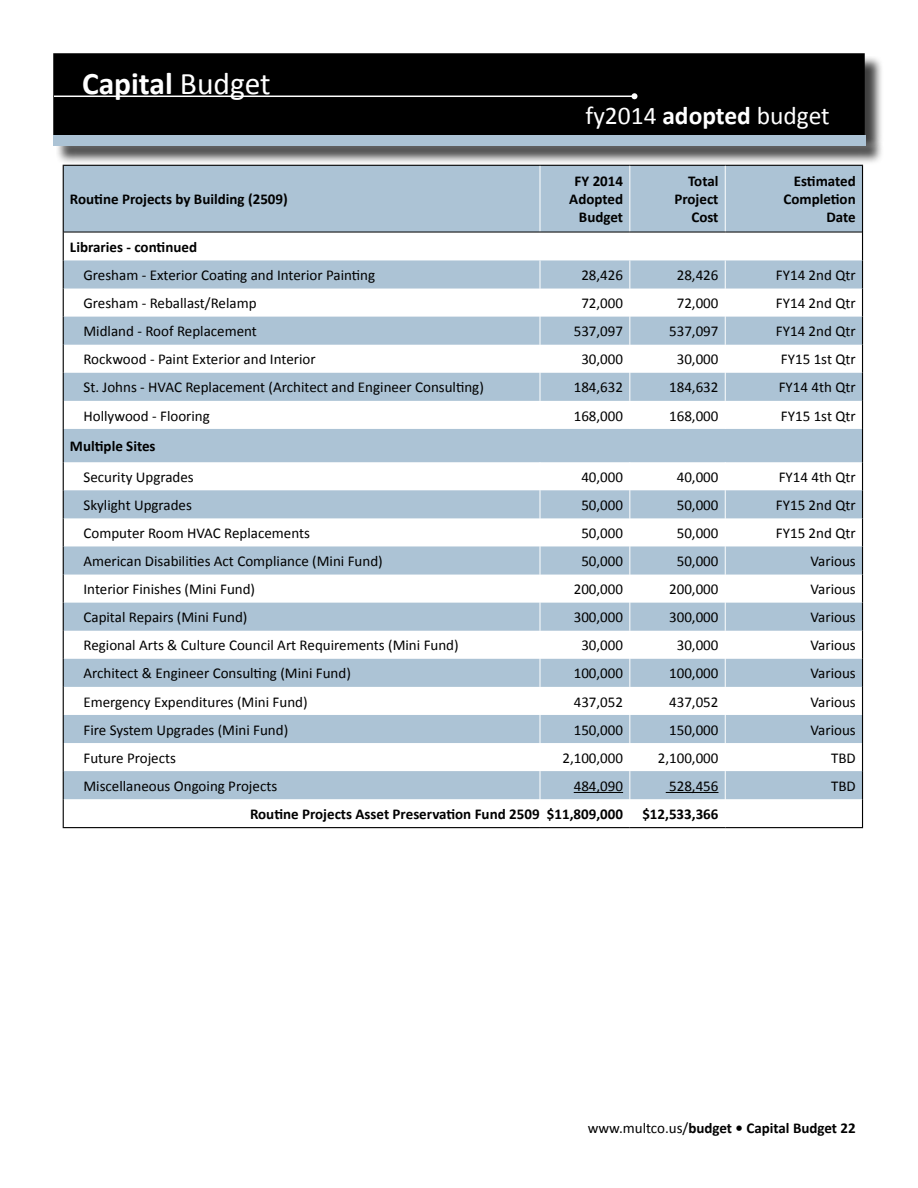
<style>
.page{position:relative;width:918px;height:1188px;background:#fff}
.page>*{position:absolute;margin:0;border:0;box-sizing:border-box;transform-origin:0 0}
.t1{font:700 31.5px "Calibri";color:#fff}
.t2{font:25.5px "Calibri";color:#fff}
.t3{font:15px "Calibri";color:#000}
.t4{font:700 15px/18px "Calibri";color:#000;text-align:right}
.s1{font-weight:400}
.s2{font-weight:700}
</style>
<div class="page">
<div style="left:54px;top:54px;width:810px;height:80px;background:#000"></div>
<div style="left:53px;top:53px;width:812px;height:82px;border:2px solid #000"></div>
<hr style="left:54px;top:96px;width:580px;height:1px;background:#fff">
<svg style="left:632px;top:93px;width:6px;height:6px"></svg>
<div style="left:56px;top:138px;width:828px;height:27px;background:#000;opacity:.75"></div>
<div style="left:53px;top:135px;width:812px;height:10px;background:#acc3d5"></div>
<svg style="left:64px;top:166px;width:798px;height:633px;fill:#acc3d5"></svg>
<hr style="left:63px;top:827px;width:477px;height:1px;background:#000">
<hr style="left:725px;top:827px;width:138px;height:1px;background:#000">
<hr style="left:63px;top:429px;width:1px;height:33px;background:#000">
<svg style="left:63px;top:462px;width:1px;height:365px"></svg>
<svg style="left:862px;top:462px;width:1px;height:365px"></svg>
<hr style="left:862px;top:429px;width:1px;height:33px;background:#000">
<hr style="left:540px;top:827px;width:90px;height:1px;background:#000">
<hr style="left:630px;top:827px;width:95px;height:1px;background:#000">
<svg style="left:540px;top:462px;width:1px;height:337px"></svg>
<svg style="left:629px;top:462px;width:1px;height:337px"></svg>
<svg style="left:725px;top:462px;width:1px;height:337px"></svg>
<hr style="left:63px;top:165px;width:477px;height:1px;background:#000">
<hr style="left:63px;top:166px;width:1px;height:66px;background:#000">
<hr style="left:540px;top:165px;width:90px;height:1px;background:#000">
<hr style="left:630px;top:165px;width:95px;height:1px;background:#000">
<hr style="left:725px;top:165px;width:138px;height:1px;background:#000">
<hr style="left:862px;top:166px;width:1px;height:66px;background:#000">
<hr style="left:540px;top:166px;width:1px;height:66px;background:#fff">
<hr style="left:629px;top:166px;width:1px;height:66px;background:#fff">
<hr style="left:725px;top:166px;width:1px;height:66px;background:#fff">
<hr style="left:64px;top:232px;width:476px;height:1px;background:#000">
<hr style="left:540px;top:232px;width:90px;height:1px;background:#000">
<hr style="left:630px;top:232px;width:95px;height:1px;background:#000">
<hr style="left:725px;top:232px;width:137px;height:1px;background:#000">
<svg style="left:63px;top:232px;width:1px;height:197px"></svg>
<svg style="left:862px;top:232px;width:1px;height:197px"></svg>
<svg style="left:540px;top:260px;width:1px;height:169px"></svg>
<svg style="left:629px;top:260px;width:1px;height:169px"></svg>
<svg style="left:725px;top:260px;width:1px;height:169px"></svg>
<hr style="left:574px;top:792px;width:49px;height:1px;background:#000">
<hr style="left:666px;top:792px;width:53px;height:1px;background:#000">
<h1 class="t1" style="left:82px;top:64px;width:190px">Capital <span class="s1">Budget</span></h1>
<p class="t4" style="left:70px;top:190px;width:219px">Routine Projects by Building (2509)</p>
<h2 class="t2" style="left:585px;top:100px;width:246px">fy2014 <span class="s2">adopted</span> budget</h2>
<p class="t4" style="left:569px;top:172px;width:55px">FY 2014<br>Adopted<br>Budget</p>
<p class="t4" style="left:674px;top:172px;width:46px">Total<br>Project</p>
<p class="t4" style="left:691px;top:208px;width:29px">Cost</p>
<p class="t4" style="left:783px;top:172px;width:74px">Estimated<br>Completion</p>
<p class="t4" style="left:826px;top:208px;width:31px">Date</p>
<p class="t4" style="left:70px;top:237px;width:129px">Libraries - continued</p>
<p class="t3" style="left:83px;top:266px;width:293px">Gresham - Exterior Coating and Interior Painting</p>
<p class="t3" style="left:581px;top:266px;width:43px">28,426</p>
<p class="t3" style="left:677px;top:266px;width:43px">28,426</p>
<p class="t3" style="left:776px;top:266px;width:81px">FY14 2nd Qtr</p>
<p class="t3" style="left:83px;top:294px;width:175px">Gresham - Reballast/Relamp</p>
<p class="t3" style="left:581px;top:294px;width:43px">72,000</p>
<p class="t3" style="left:677px;top:294px;width:43px">72,000</p>
<p class="t3" style="left:776px;top:294px;width:81px">FY14 2nd Qtr</p>
<p class="t3" style="left:83px;top:322px;width:175px">Midland - Roof Replacement</p>
<p class="t3" style="left:574px;top:322px;width:51px">537,097</p>
<p class="t3" style="left:669px;top:322px;width:51px">537,097</p>
<p class="t3" style="left:776px;top:322px;width:81px">FY14 2nd Qtr</p>
<p class="t3" style="left:83px;top:350px;width:234px">Rockwood - Paint Exterior and Interior</p>
<p class="t3" style="left:581px;top:350px;width:43px">30,000</p>
<p class="t3" style="left:677px;top:350px;width:43px">30,000</p>
<p class="t3" style="left:781px;top:350px;width:76px">FY15 1st Qtr</p>
<p class="t3" style="left:83px;top:378px;width:402px">St. Johns - HVAC Replacement (Architect and Engineer Consulting)</p>
<p class="t3" style="left:574px;top:378px;width:51px">184,632</p>
<p class="t3" style="left:669px;top:378px;width:51px">184,632</p>
<p class="t3" style="left:779px;top:378px;width:79px">FY14 4th Qtr</p>
<p class="t3" style="left:83px;top:406px;width:128px">Hollywood - Flooring</p>
<p class="t3" style="left:574px;top:406px;width:51px">168,000</p>
<p class="t3" style="left:669px;top:406px;width:51px">168,000</p>
<p class="t3" style="left:781px;top:406px;width:76px">FY15 1st Qtr</p>
<p class="t4" style="left:70px;top:437px;width:87px">Multiple Sites</p>
<p class="t3" style="left:83px;top:468px;width:112px">Security Upgrades</p>
<p class="t3" style="left:581px;top:468px;width:43px">40,000</p>
<p class="t3" style="left:677px;top:468px;width:43px">40,000</p>
<p class="t3" style="left:779px;top:468px;width:79px">FY14 4th Qtr</p>
<p class="t3" style="left:83px;top:496px;width:110px">Skylight Upgrades</p>
<p class="t3" style="left:581px;top:496px;width:43px">50,000</p>
<p class="t3" style="left:677px;top:496px;width:43px">50,000</p>
<p class="t3" style="left:776px;top:496px;width:81px">FY15 2nd Qtr</p>
<p class="t3" style="left:83px;top:524px;width:228px">Computer Room HVAC Replacements</p>
<p class="t3" style="left:581px;top:524px;width:43px">50,000</p>
<p class="t3" style="left:677px;top:524px;width:43px">50,000</p>
<p class="t3" style="left:776px;top:524px;width:81px">FY15 2nd Qtr</p>
<p class="t3" style="left:83px;top:552px;width:301px">American Disabilities Act Compliance (Mini Fund)</p>
<p class="t3" style="left:581px;top:552px;width:43px">50,000</p>
<p class="t3" style="left:677px;top:552px;width:43px">50,000</p>
<p class="t3" style="left:811px;top:552px;width:47px">Various</p>
<p class="t3" style="left:83px;top:580px;width:173px">Interior Finishes (Mini Fund)</p>
<p class="t3" style="left:574px;top:580px;width:51px">200,000</p>
<p class="t3" style="left:669px;top:580px;width:51px">200,000</p>
<p class="t3" style="left:811px;top:580px;width:47px">Various</p>
<p class="t3" style="left:83px;top:608px;width:166px">Capital Repairs (Mini Fund)</p>
<p class="t3" style="left:574px;top:608px;width:51px">300,000</p>
<p class="t3" style="left:669px;top:608px;width:51px">300,000</p>
<p class="t3" style="left:811px;top:608px;width:47px">Various</p>
<p class="t3" style="left:83px;top:636px;width:377px">Regional Arts &amp; Culture Council Art Requirements (Mini Fund)</p>
<p class="t3" style="left:581px;top:636px;width:43px">30,000</p>
<p class="t3" style="left:677px;top:636px;width:43px">30,000</p>
<p class="t3" style="left:811px;top:636px;width:47px">Various</p>
<p class="t3" style="left:83px;top:664px;width:269px">Architect &amp; Engineer Consulting (Mini Fund)</p>
<p class="t3" style="left:574px;top:664px;width:51px">100,000</p>
<p class="t3" style="left:669px;top:664px;width:51px">100,000</p>
<p class="t3" style="left:811px;top:664px;width:47px">Various</p>
<p class="t3" style="left:83px;top:692px;width:226px">Emergency Expenditures (Mini Fund)</p>
<p class="t3" style="left:574px;top:692px;width:51px">437,052</p>
<p class="t3" style="left:669px;top:692px;width:51px">437,052</p>
<p class="t3" style="left:811px;top:692px;width:47px">Various</p>
<p class="t3" style="left:83px;top:720px;width:206px">Fire System Upgrades (Mini Fund)</p>
<p class="t3" style="left:574px;top:720px;width:51px">150,000</p>
<p class="t3" style="left:669px;top:720px;width:51px">150,000</p>
<p class="t3" style="left:811px;top:720px;width:47px">Various</p>
<p class="t3" style="left:83px;top:748px;width:94px">Future Projects</p>
<p class="t3" style="left:562px;top:748px;width:62px">2,100,000</p>
<p class="t3" style="left:658px;top:748px;width:62px">2,100,000</p>
<p class="t3" style="left:831px;top:748px;width:26px">TBD</p>
<p class="t3" style="left:83px;top:777px;width:195px">Miscellaneous Ongoing Projects</p>
<p class="t3" style="left:574px;top:777px;width:51px">484,090</p>
<p class="t3" style="left:669px;top:777px;width:51px">528,456</p>
<p class="t3" style="left:831px;top:777px;width:26px">TBD</p>
<p class="t4" style="left:250px;top:804px;width:291px">Routine Projects Asset Preservation Fund 2509</p>
<p class="t4" style="left:547px;top:804px;width:78px">$11,809,000</p>
<p class="t4" style="left:642px;top:804px;width:78px">$12,533,366</p>
<p class="t4" style="left:588px;top:1118px;width:270px"><span class="s1">www.multco.us/</span>budget • Capital Budget 22</p>
</div>
